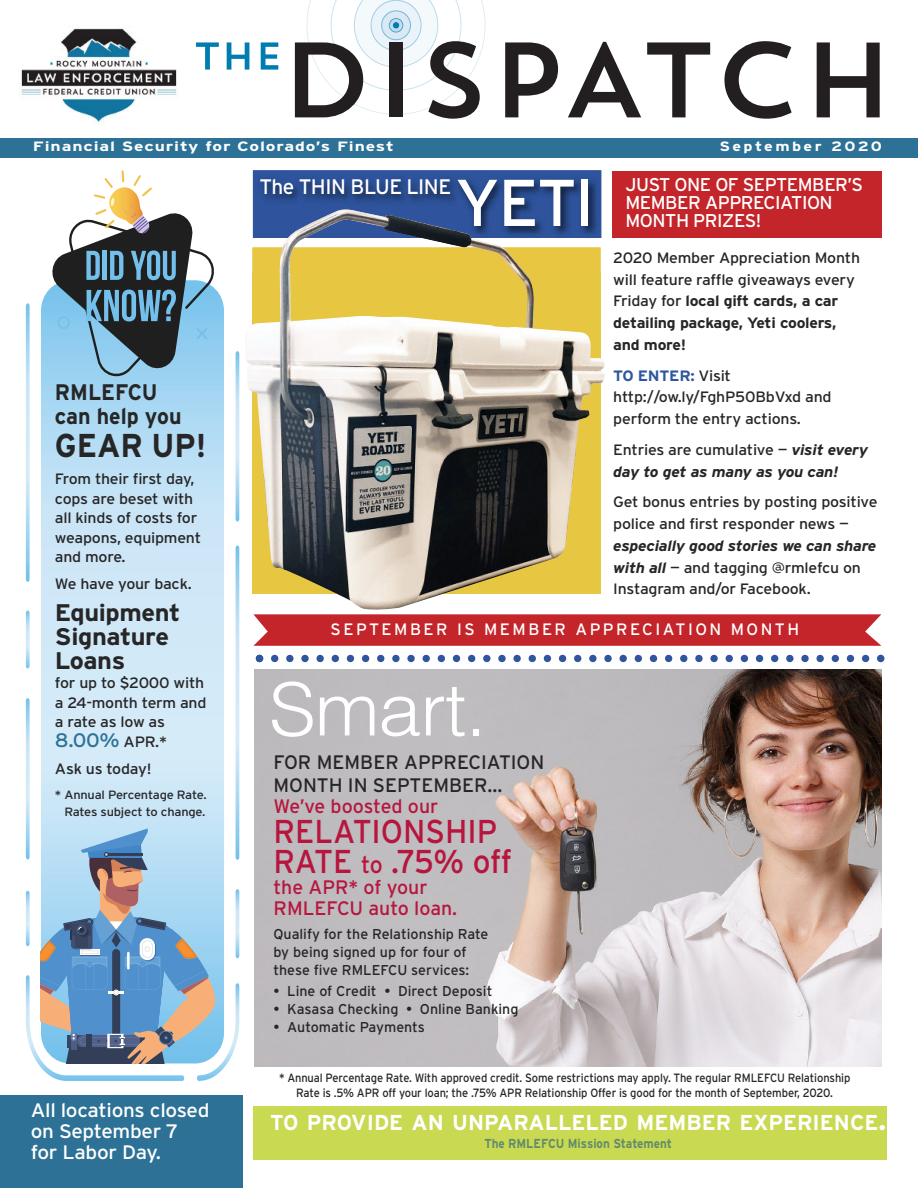
<style>
.page{position:relative;width:918px;height:1188px;background:#fff}
.page>*{position:absolute;margin:0;border:0;box-sizing:border-box;transform-origin:0 0}
.t1{font:300 73.05px "Helvetica";letter-spacing:-.015em;color:#fff;scale:1.06 1}
.t2{font:66px "Interstate";color:#fff}
.t3{font:33px/30px "Interstate";color:#b7153d;scale:.95 1}
.t4{font:700 33px "Interstate";color:#272627;scale:.95 1}
.t5{font:700 24px/24px "Interstate";letter-spacing:-.015em;color:#272627;scale:1.06 1}
.t6{font:700 22.5px/24.3px "Interstate";color:#272627;scale:.95 1}
.t7{font:700 21.6px "Interstate";color:#fff}
.t8{font:21px "Interstate";letter-spacing:-.025em;color:#fff}
.t9{font:19.5px/21px "Interstate";color:#b7153d}
.t10{font:19.5px/21px "Interstate";letter-spacing:-.015em;color:#fff;scale:1.06 1}
.t11{font:19.5px/22.5px "Interstate";color:#272627}
.t12{font:19.5px "Interstate";color:#2d7296;scale:1.06 1}
.t13{font:18.45px/18px "Interstate";letter-spacing:-.025em;color:#fff}
.t14{font:16.5px "Interstate";letter-spacing:.15em;color:#fff}
.t15{font:15px/21.8px "Interstate";letter-spacing:-.015em;color:#272627;scale:1.06 1}
.t16{font:italic 700 15px/21.8px "Interstate";letter-spacing:-.015em;color:#272627;scale:1.06 1}
.t17{font:14.25px/18px "Interstate";color:#272627}
.t18{font:700 13.5px "Interstate";letter-spacing:.05em;color:#fff;scale:1.3 1}
.t19{font:700 13.5px "Interstate";letter-spacing:.145em;color:#fff;scale:1.2 1}
.t20{font:700 13.05px "Interstate";color:#648b6c;scale:.9 1}
.t21{font:12px/15px "Interstate";letter-spacing:-.01em;color:#272627;text-align:center;scale:.93 1}
.t22{font:12px/16.5px "Interstate";letter-spacing:-.01em;color:#272627;text-align:right;scale:1.07 1}
.s1{font-size:15px;color:#272627}
.s2{font-weight:700}
.s3{font-weight:700;color:#2f559d}
.s4{font-weight:400;font-style:normal}
.s5{font-weight:700;font-style:italic}
.s6{font-size:24px}
.s7{font-size:28.65px}
</style>
<div class="page">
<svg style="left:253px;top:614px;width:628px;height:32px;background:#c62d32"></svg>
<div style="left:254px;top:1106px;width:633px;height:54px;background:#c9d951"></div>
<div style="left:0;top:984px;width:243px;height:204px;background:#2d7296"></div>
<div style="left:0;top:108px;width:247px;height:986px;background:#fff"></div>
<svg style="left:256px;top:655px;width:628px;height:7px"></svg>
<svg style="left:26px;top:170px;width:213px;height:911px"></svg>
<img style="left:254px;top:670px;width:628px;height:397px">
<img style="left:247px;top:273px;width:358px;height:337px">
<img style="left:224px;top:170px;width:389px;height:103px">
<div style="left:525px;top:248px;width:76px;height:25px;background:#e8c641"></div>
<img style="left:252px;top:248px;width:28px;height:25px">
<img style="left:253px;top:170px;width:348px;height:68px">
<img style="left:280px;top:209px;width:245px;height:64px">
<div style="left:613px;top:171px;width:269px;height:67px;background:#c4252a"></div>
<svg style="left:196px;top:42px;width:23px;height:28px"></svg>
<svg style="left:227px;top:42px;width:22px;height:28px"></svg>
<svg style="left:261px;top:42px;width:17px;height:28px"></svg>
<svg style="left:295px;top:0;width:190px;height:119px"></svg>
<svg style="left:505px;top:42px;width:53px;height:75px"></svg>
<svg style="left:568px;top:42px;width:73px;height:75px"></svg>
<svg style="left:647px;top:42px;width:63px;height:75px"></svg>
<svg style="left:724px;top:41px;width:68px;height:78px"></svg>
<svg style="left:817px;top:42px;width:63px;height:75px"></svg>
<div style="left:0;top:138px;width:918px;height:20px;background:#2d7296"></div>
<img style="left:21px;top:28px;width:156px;height:94px">
<p class="t18" style="left:33px;top:139px;width:279px">Financial Security for Colorado’s Finest</p>
<p class="t19" style="left:720px;top:139px;width:137px">September 2020</p>
<h3 class="t6" style="left:55px;top:380px;width:135px">RMLEFCU can help you</h3>
<h3 class="t4" style="left:55px;top:426px;width:161px">GEAR UP!</h3>
<p class="t15" style="left:55px;top:469px;width:139px;line-height:19.5px">From their first day, cops are beset with all kinds of costs for weapons, equipment and more.</p>
<p class="t15" style="left:55px;top:573px;width:131px">We have your back.</p>
<h3 class="t5" style="left:55px;top:600px;width:120px">Equipment<br>Signature<br>Loans</h3>
<p class="t15" style="left:55px;top:673px;width:144px;line-height:19.5px">for up to $2000 with a 24-month term and a rate as low as</p>
<h3 class="t12" style="left:55px;top:728px;width:107px">8.00% <span class="s1">APR.*</span></h3>
<p class="t15" style="left:55px;top:757px;width:93px">Ask us today!</p>
<p class="t22" style="left:55px;top:787px;width:143px">* Annual Percentage Rate.<br>Rates subject to change.</p>
<h3 class="t10" style="left:31px;top:1099px;width:170px">All locations closed on September 7 for Labor Day.</h3>
<h3 class="t8" style="left:260px;top:175px;width:193px">The THIN BLUE LINE</h3>
<h2 class="t2" style="left:455px;top:165px;width:141px">YETI</h2>
<p class="t13" style="left:625px;top:176px;width:239px">JUST ONE OF SEPTEMBER’S<br>MEMBER APPRECIATION<br>MONTH PRIZES!</p>
<p class="t15" style="left:613px;top:247px;width:234px">2020 Member Appreciation Month will feature raffle giveaways every<br>Friday for <span class="s2">local gift cards, a car detailing package, Yeti coolers, and more!</span></p>
<p class="t15" style="left:613px;top:364px;width:207px"><span class="s3">TO ENTER:</span> Visit http://ow.ly/FghP50BbVxd and perform the entry actions.</p>
<p class="t16" style="left:613px;top:439px;width:242px"><span class="s4">Entries are cumulative —</span> visit every day to get as many as you can!</p>
<p class="t15" style="left:613px;top:491px;width:251px">Get bonus entries by posting positive police and first responder news —</p>
<p class="t15" style="left:613px;top:535px;width:250px"><span class="s5">especially good stories we can share with all</span> — and tagging @rmlefcu on<br>Instagram and/or Facebook.</p>
<p class="t14" style="left:331px;top:620px;width:470px">SEPTEMBER IS MEMBER APPRECIATION MONTH</p>
<h1 class="t1" style="left:269px;top:679px;width:207px">Smart.</h1>
<h3 class="t11" style="left:273px;top:751px;width:272px">FOR MEMBER APPRECIATION<br>MONTH IN SEPTEMBER...</h3>
<h3 class="t9" style="left:273px;top:796px;width:166px">We’ve boosted our</h3>
<h3 class="t3" style="left:273px;top:816px;width:253px">RELATIONSHIP<br>RATE <span class="s6">to</span> .75% off</h3>
<h3 class="t9" style="left:273px;top:877px;width:185px">the APR* of your<br>RMLEFCU auto loan.</h3>
<p class="t17" style="left:273px;top:925px;width:217px">Qualify for the Relationship Rate by being signed up for four of these five RMLEFCU services:</p>
<p class="t17" style="left:273px;top:982px;width:220px">• Line of Credit • Direct Deposit</p>
<p class="t17" style="left:273px;top:1000px;width:247px">• Kasasa Checking • Online Banking</p>
<p class="t17" style="left:273px;top:1018px;width:153px">• Automatic Payments</p>
<p class="t21" style="left:279px;top:1070px;width:616px">* Annual Percentage Rate. With approved credit. Some restrictions may apply. The regular RMLEFCU Relationship<br>Rate is .5% APR off your loan; the .75% APR Relationship Offer is good for the month of September, 2020.</p>
<h3 class="t7" style="left:270px;top:1110px;width:618px">TO PROVIDE AN UNPARALLELED MEMBER EXPERIENCE<span class="s7">.</span></h3>
<p class="t20" style="left:484px;top:1136px;width:210px">The RMLEFCU Mission Statement</p>
</div>
